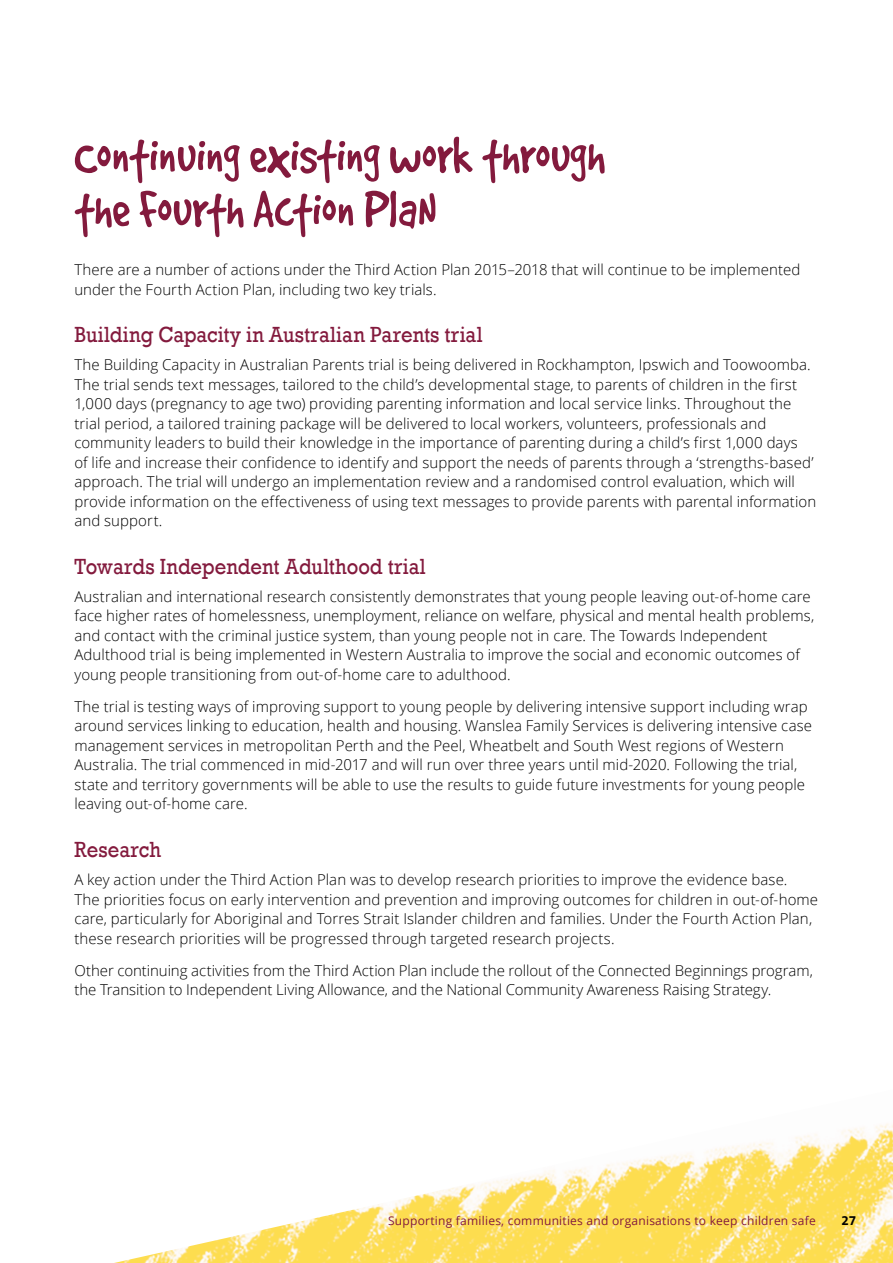
<style>
.page{position:relative;width:893px;height:1263px;background:#fff}
.page>*{position:absolute;margin:0;border:0;box-sizing:border-box;transform-origin:0 0}
.Heading_2{font:57px/54px "Good Dog Plain";color:#831a3d;scale:.9 1}
.Heading_3{font:22.5px "Rockwell";letter-spacing:.005em;color:#831a3d;scale:.9 1}
.Body{font:300 15px/19.5px "Open Sans";letter-spacing:.005em;color:#000}
.t1{font:700 13.5px "The Sans B7";color:#000}
.t2{font:12px "Open Sans";letter-spacing:.02em;color:#831a3d}
</style>
<div class="page">
<img style="left:114px;top:1123px;width:779px;height:140px">
<h2 class="Heading_2" style="left:74px;top:128px;width:591px">Continuing existing work through the Fourth Action PlaN</h2>
<p class="Body" style="left:74px;top:260px;width:727px">There are a number of actions under the Third Action Plan 2015–2018 that will continue to be implemented under the Fourth Action Plan, including two key trials.</p>
<h3 class="Heading_3" style="left:74px;top:322px;width:455px">Building Capacity in Australian Parents trial</h3>
<p class="Body" style="left:74px;top:355px;width:743px">The Building Capacity in Australian Parents trial is being delivered in Rockhampton, Ipswich and Toowoomba.<br>The trial sends text messages, tailored to the child’s developmental stage, to parents of children in the first 1,000 days (pregnancy to age two) providing parenting information and local service links. Throughout the trial period, a tailored training package will be delivered to local workers, volunteers, professionals and community leaders to build their knowledge in the importance of parenting during a child’s first 1,000 days<br>of life and increase their confidence to identify and support the needs of parents through a ‘strengths-based’ approach. The trial will undergo an implementation review and a randomised control evaluation, which will provide information on the effectiveness of using text messages to provide parents with parental information and support.</p>
<h3 class="Heading_3" style="left:74px;top:553px;width:392px">Towards Independent Adulthood trial</h3>
<p class="Body" style="left:74px;top:586px;width:741px">Australian and international research consistently demonstrates that young people leaving out-of-home care face higher rates of homelessness, unemployment, reliance on welfare, physical and mental health problems, and contact with the criminal justice system, than young people not in care. The Towards Independent Adulthood trial is being implemented in Western Australia to improve the social and economic outcomes of young people transitioning from out-of-home care to adulthood.</p>
<p class="Body" style="left:74px;top:696px;width:739px">The trial is testing ways of improving support to young people by delivering intensive support including wrap around services linking to education, health and housing. Wanslea Family Services is delivering intensive case management services in metropolitan Perth and the Peel, Wheatbelt and South West regions of Western Australia. The trial commenced in mid-2017 and will run over three years until mid-2020. Following the trial, state and territory governments will be able to use the results to guide future investments for young people leaving out-of-home care.</p>
<h3 class="Heading_3" style="left:74px;top:836px;width:98px">Research</h3>
<p class="Body" style="left:74px;top:869px;width:745px">A key action under the Third Action Plan was to develop research priorities to improve the evidence base.<br>The priorities focus on early intervention and prevention and improving outcomes for children in out-of-home care, particularly for Aboriginal and Torres Strait Islander children and families. Under the Fourth Action Plan, these research priorities will be progressed through targeted research projects.</p>
<p class="Body" style="left:74px;top:960px;width:740px">Other continuing activities from the Third Action Plan include the rollout of the Connected Beginnings program, the Transition to Independent Living Allowance, and the National Community Awareness Raising Strategy.</p>
<p class="t2" style="left:388px;top:1212px;width:429px">Supporting families, communities and organisations to keep children safe</p>
<p class="t1" style="left:841px;top:1214px;width:16px">27</p>
</div>
